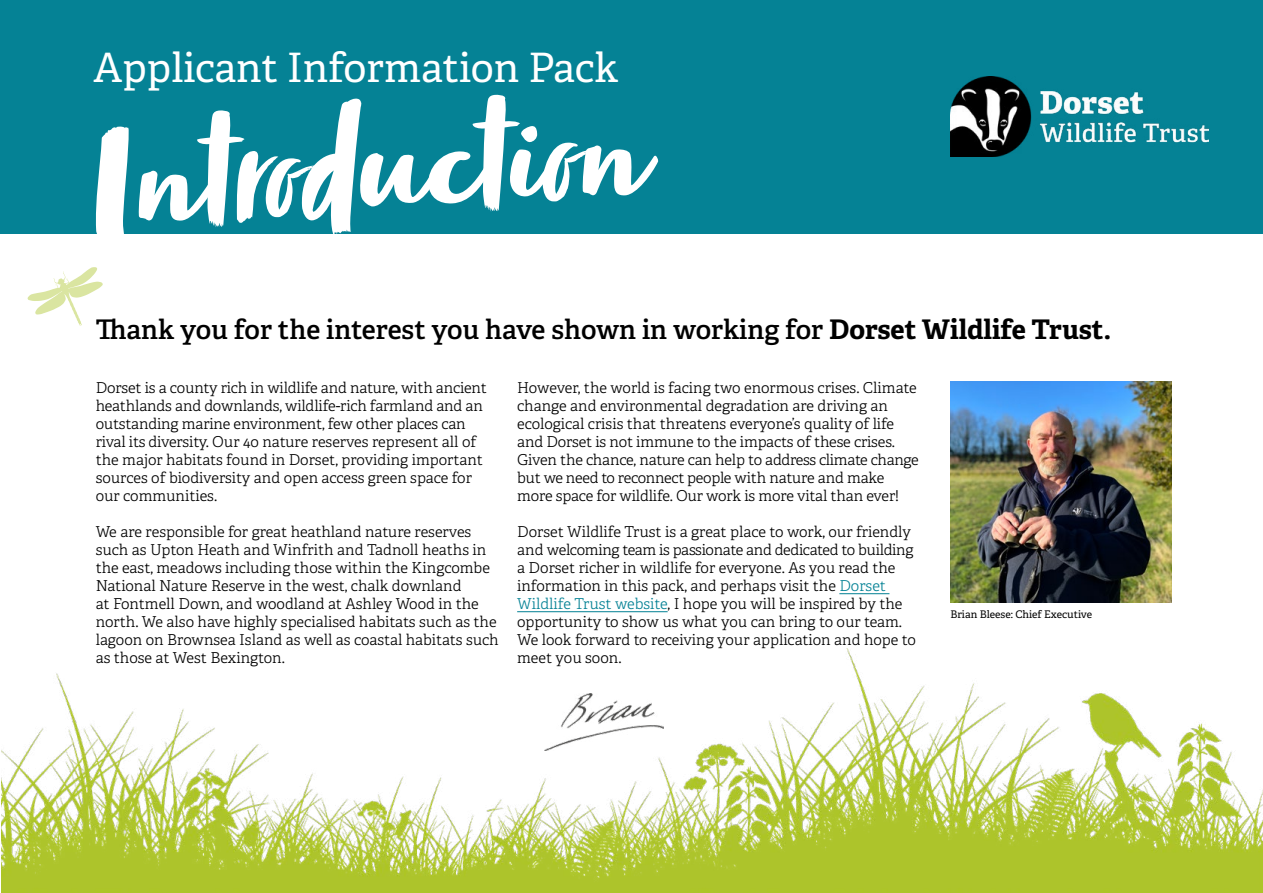
<style>
.page{position:relative;width:1263px;height:893px;background:#fff}
.page>*{position:absolute;margin:0;border:0;box-sizing:border-box;transform-origin:0 0}
.t1{font:160.5px "Zooja Pro";color:#fff}
.t2{font:40.5px "Adelle";color:#fff}
.t3{font:600 27px "Adelle";color:#000}
.t4{font:300 15px/18px "Adelle";letter-spacing:-.005em;color:#000}
.t5{font:10.5px "Adelle";color:#000}
.s1{font-weight:700}
.s2{color:#058295}
</style>
<div class="page">
<img style="left:1px;top:648px;width:1262px;height:245px">
<div style="left:0;top:0;width:1263px;height:234px;background:#058295"></div>
<img style="left:950px;top:382px;width:221px;height:221px">
<svg style="left:28px;top:267px;width:75px;height:59px"></svg>
<img style="left:950px;top:76px;width:259px;height:81px">
<hr style="left:839px;top:593px;width:50px;height:1px;background:#058295">
<hr style="left:517px;top:611px;width:151px;height:1px;background:#058295">
<img style="left:544px;top:694px;width:120px;height:56px">
<h2 class="t2" style="left:94px;top:42px;width:526px">Applicant Information Pack</h2>
<h1 class="t1" style="left:84px;top:85px;width:555px;rotate:-3deg">Introduction</h1>
<h3 class="t3" style="left:96px;top:313px;width:1017px">Thank you for the interest you have shown in working for <span class="s1">Dorset Wildlife Trust.</span></h3>
<p class="t4" style="left:96px;top:379px;width:393px">Dorset is a county rich in wildlife and nature, with ancient heathlands and downlands, wildlife-rich farmland and an outstanding marine environment, few other places can rival its diversity. Our 4o nature reserves represent all of the major habitats found in Dorset, providing important sources of biodiversity and open access green space for our communities.</p>
<p class="t4" style="left:96px;top:523px;width:405px">We are responsible for great heathland nature reserves such as Upton Heath and Winfrith and Tadnoll heaths in the east, meadows including those within the Kingcombe National Nature Reserve in the west, chalk downland<br>at Fontmell Down, and woodland at Ashley Wood in the north. We also have highly specialised habitats such as the lagoon on Brownsea Island as well as coastal habitats such as those at West Bexington.</p>
<p class="t4" style="left:517px;top:379px;width:403px">However, the world is facing two enormous crises. Climate change and environmental degradation are driving an ecological crisis that threatens everyone’s quality of life and Dorset is not immune to the impacts of these crises.<br>Given the chance, nature can help to address climate change but we need to reconnect people with nature and make more space for wildlife. Our work is more vital than ever!</p>
<p class="t4" style="left:517px;top:523px;width:400px">Dorset Wildlife Trust is a great place to work, our friendly and welcoming team is passionate and dedicated to building a Dorset richer in wildlife for everyone. As you read the information in this pack, and perhaps visit the <span class="s2">Dorset Wildlife Trust website</span>, I hope you will be inspired by the opportunity to show us what you can bring to our team.<br>We look forward to receiving your application and hope to meet you soon.</p>
<p class="t5" style="left:950px;top:608px;width:143px">Brian Bleese: Chief Executive</p>
</div>
